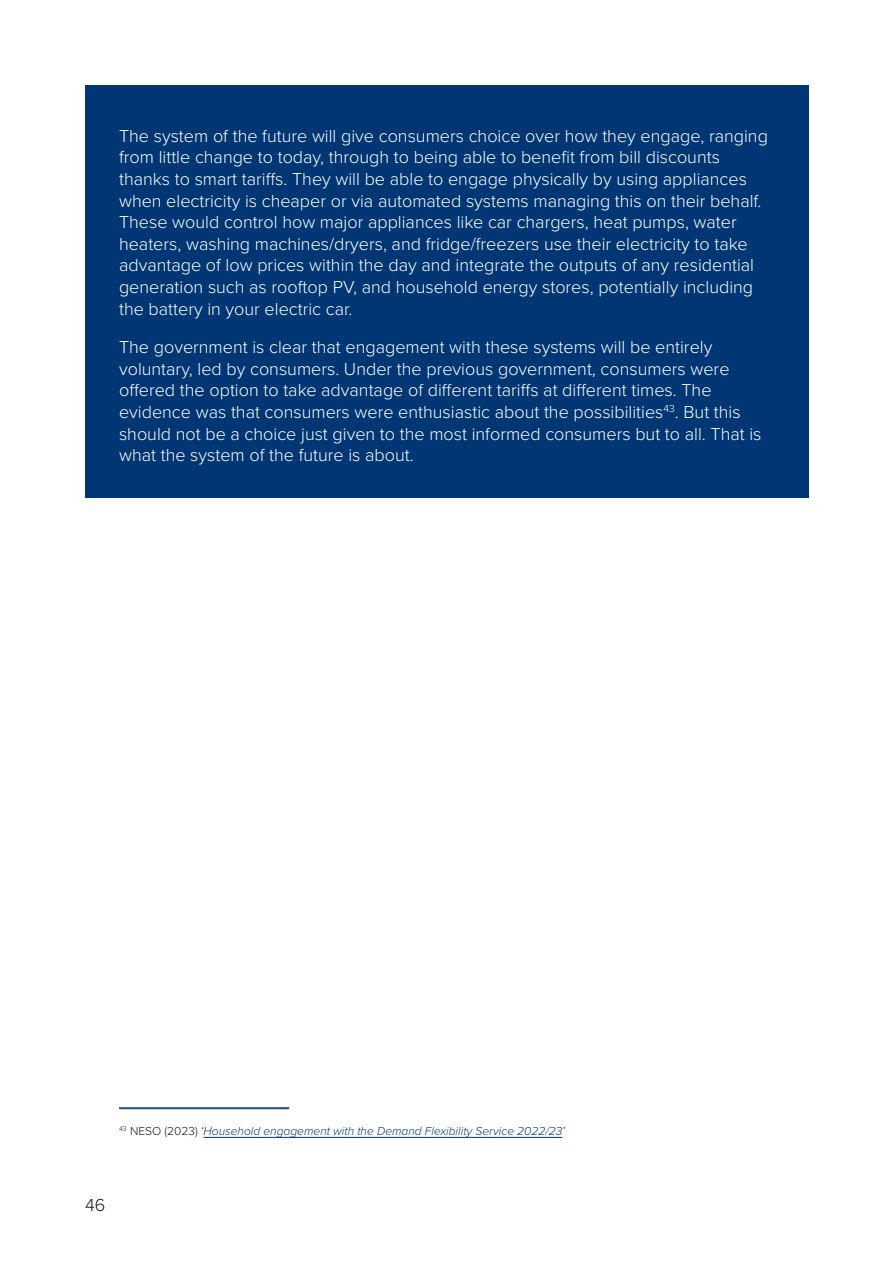
<style>
.page{position:relative;width:893px;height:1263px;background:#fff}
.page>*{position:absolute;margin:0;border:0;box-sizing:border-box;transform-origin:0 0}
.t1{font:300 18px/21.6px "Proxima Nova";color:#fff}
.t2{font:300 18px "Proxima Nova";color:#181716}
.t3{font:italic 300 12px "Proxima Nova";color:#003673}
.s1{font-style:normal;color:#181716}
.s2{color:#181716}
</style>
<div class="page">
<div style="left:85px;top:85px;width:723px;height:412px;background:#003673"></div>
<hr style="left:119px;top:1107px;width:170px;height:1px;background:#003673">
<hr style="left:119px;top:1108px;width:170px;height:1px;background:#003673">
<hr style="left:204px;top:1137px;width:358px;height:1px;background:#003673">
<p class="t1" style="left:119px;top:124px;width:650px">The system of the future will give consumers choice over how they engage, ranging from little change to today, through to being able to benefit from bill discounts thanks to smart tariffs. They will be able to engage physically by using appliances when electricity is cheaper or via automated systems managing this on their behalf.<br>These would control how major appliances like car chargers, heat pumps, water heaters, washing machines/dryers, and fridge/freezers use their electricity to take advantage of low prices within the day and integrate the outputs of any residential generation such as rooftop PV, and household energy stores, potentially including the battery in your electric car.</p>
<p class="t1" style="left:119px;top:335px;width:644px">The government is clear that engagement with these systems will be entirely voluntary, led by consumers. Under the previous government, consumers were offered the option to take advantage of different tariffs at different times. The evidence was that consumers were enthusiastic about the possibilities<sup>43</sup>. But this should not be a choice just given to the most informed consumers but to all. That is what the system of the future is about.</p>
<p class="t3" style="left:119px;top:1122px;width:447px"><sup>43</sup> <span class="s1">NESO (2023)</span> <span class="s2">‘</span>Household engagement with the Demand Flexibility Service 2022/23<span class="s2">’</span></p>
<p class="t2" style="left:85px;top:1192px;width:22px">46</p>
</div>
